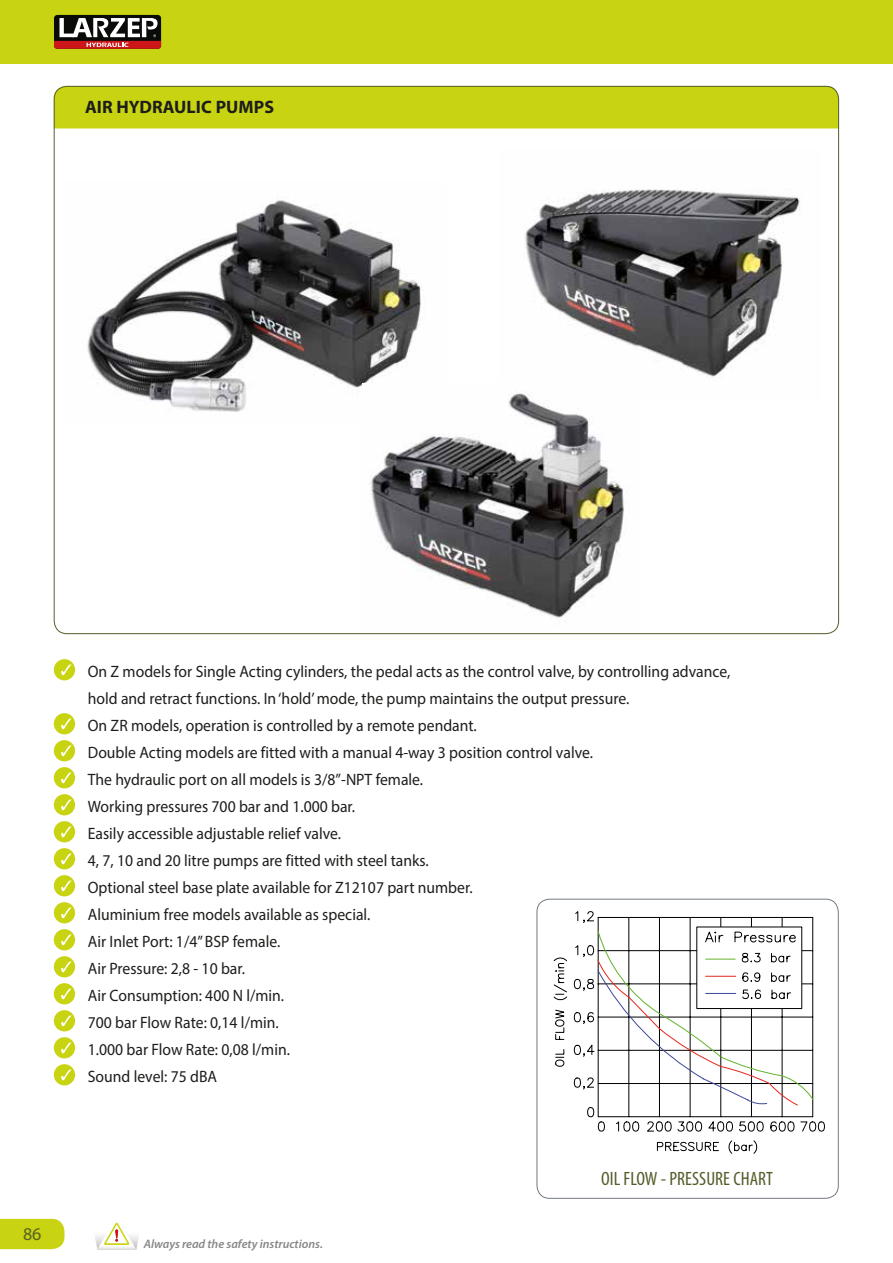
<style>
.page{position:relative;width:893px;height:1263px;background:#fff}
.page>*{position:absolute;margin:0;border:0;box-sizing:border-box;transform-origin:0 0}
.t1{font:condensed 19.35px "Myriad Pro";letter-spacing:.005em;color:#535e2a}
.t2{font:700 18px "Myriad Pro";letter-spacing:.005em;color:#1d1d1b}
.t3{font:18px "Myriad Pro";color:#596022}
.t4{font:16.5px/27px "Myriad Pro";color:#1d1d1b;scale:.95 1}
.t5{font:italic 600 12.3px "Myriad Pro";color:#878787}
</style>
<div class="page">
<div style="left:0;top:0;width:893px;height:64px;background:#c8d411"></div>
<div style="left:54px;top:15px;width:107px;height:34px;background:#090b09;border-radius:3px"></div>
<svg style="left:54px;top:18px;width:107px;height:31px"></svg>
<svg style="left:95px;top:1222px;width:44px;height:28px"></svg>
<img style="left:524px;top:189px;width:276px;height:189px">
<img style="left:87px;top:200px;width:335px;height:212px">
<img style="left:362px;top:384px;width:265px;height:236px">
<svg style="left:553px;top:911px;width:272px;height:243px"></svg>
<svg style="left:597px;top:930px;width:217px;height:176px"></svg>
<hr style="left:706px;top:976px;width:30px;height:1px;background:#e5261e">
<hr style="left:706px;top:993px;width:30px;height:1px;background:#3d4999">
<div style="left:536px;top:899px;width:303px;height:300px;border:1px solid #727a80;border-radius:13px"></div>
<div style="left:0;top:1219px;width:65px;height:30px;background:#c8d411"></div>
<div style="left:54px;top:86px;width:785px;height:42px;background:#c8d411"></div>
<div style="left:54px;top:659px;width:21px;height:21px;background:#c8d411;border-radius:50%"></div>
<svg style="left:61px;top:664px;width:10px;height:11px"></svg>
<div style="left:54px;top:713px;width:21px;height:21px;background:#c8d411;border-radius:50%"></div>
<svg style="left:61px;top:718px;width:10px;height:11px"></svg>
<div style="left:54px;top:740px;width:21px;height:21px;background:#c8d411;border-radius:50%"></div>
<svg style="left:61px;top:745px;width:10px;height:11px"></svg>
<div style="left:54px;top:767px;width:21px;height:21px;background:#c8d411;border-radius:50%"></div>
<svg style="left:61px;top:772px;width:10px;height:11px"></svg>
<div style="left:54px;top:794px;width:21px;height:21px;background:#c8d411;border-radius:50%"></div>
<svg style="left:61px;top:799px;width:10px;height:11px"></svg>
<div style="left:54px;top:821px;width:21px;height:21px;background:#c8d411;border-radius:50%"></div>
<svg style="left:61px;top:826px;width:10px;height:11px"></svg>
<div style="left:54px;top:848px;width:21px;height:21px;background:#c8d411;border-radius:50%"></div>
<svg style="left:61px;top:853px;width:10px;height:11px"></svg>
<div style="left:54px;top:875px;width:21px;height:21px;background:#c8d411;border-radius:50%"></div>
<svg style="left:61px;top:880px;width:10px;height:11px"></svg>
<div style="left:54px;top:902px;width:21px;height:21px;background:#c8d411;border-radius:50%"></div>
<svg style="left:61px;top:907px;width:10px;height:11px"></svg>
<div style="left:54px;top:929px;width:21px;height:21px;background:#c8d411;border-radius:50%"></div>
<svg style="left:61px;top:934px;width:10px;height:11px"></svg>
<div style="left:54px;top:956px;width:21px;height:21px;background:#c8d411;border-radius:50%"></div>
<svg style="left:61px;top:961px;width:10px;height:11px"></svg>
<div style="left:54px;top:983px;width:21px;height:21px;background:#c8d411;border-radius:50%"></div>
<svg style="left:61px;top:988px;width:10px;height:11px"></svg>
<div style="left:54px;top:1010px;width:21px;height:21px;background:#c8d411;border-radius:50%"></div>
<svg style="left:61px;top:1015px;width:10px;height:11px"></svg>
<div style="left:54px;top:1037px;width:21px;height:21px;background:#c8d411;border-radius:50%"></div>
<svg style="left:61px;top:1042px;width:10px;height:11px"></svg>
<div style="left:54px;top:1064px;width:21px;height:21px;background:#c8d411;border-radius:50%"></div>
<svg style="left:61px;top:1069px;width:10px;height:11px"></svg>
<p class="t2" style="left:85px;top:95px;width:191px">AIR HYDRAULIC PUMPS</p>
<p class="t3" style="left:23px;top:1222px;width:20px">86</p>
<p class="t4" style="left:88px;top:657px;width:678px">On Z models for Single Acting cylinders, the pedal acts as the control valve, by controlling advance, hold and retract functions. In ‘hold’ mode, the pump maintains the output pressure.<br>On ZR models, operation is controlled by a remote pendant.<br>Double Acting models are fitted with a manual 4-way 3 position control valve.<br>The hydraulic port on all models is 3/8”-NPT female.<br>Working pressures 700 bar and 1.000 bar.<br>Easily accessible adjustable relief valve.<br>4, 7, 10 and 20 litre pumps are fitted with steel tanks.<br>Optional steel base plate available for Z12107 part number.<br>Aluminium free models available as special.<br>Air Inlet Port: 1/4” BSP female.<br>Air Pressure: 2,8 - 10 bar.<br>Air Consumption: 400 N l/min.<br>700 bar Flow Rate: 0,14 l/min.<br>1.000 bar Flow Rate: 0,08 l/min.<br>Sound level: 75 dBA</p>
<p class="t5" style="left:144px;top:1236px;width:180px">Always read the safety instructions.</p>
<p class="t1" style="left:601px;top:1167px;width:173px">OIL FLOW - PRESSURE CHART</p>
</div>
